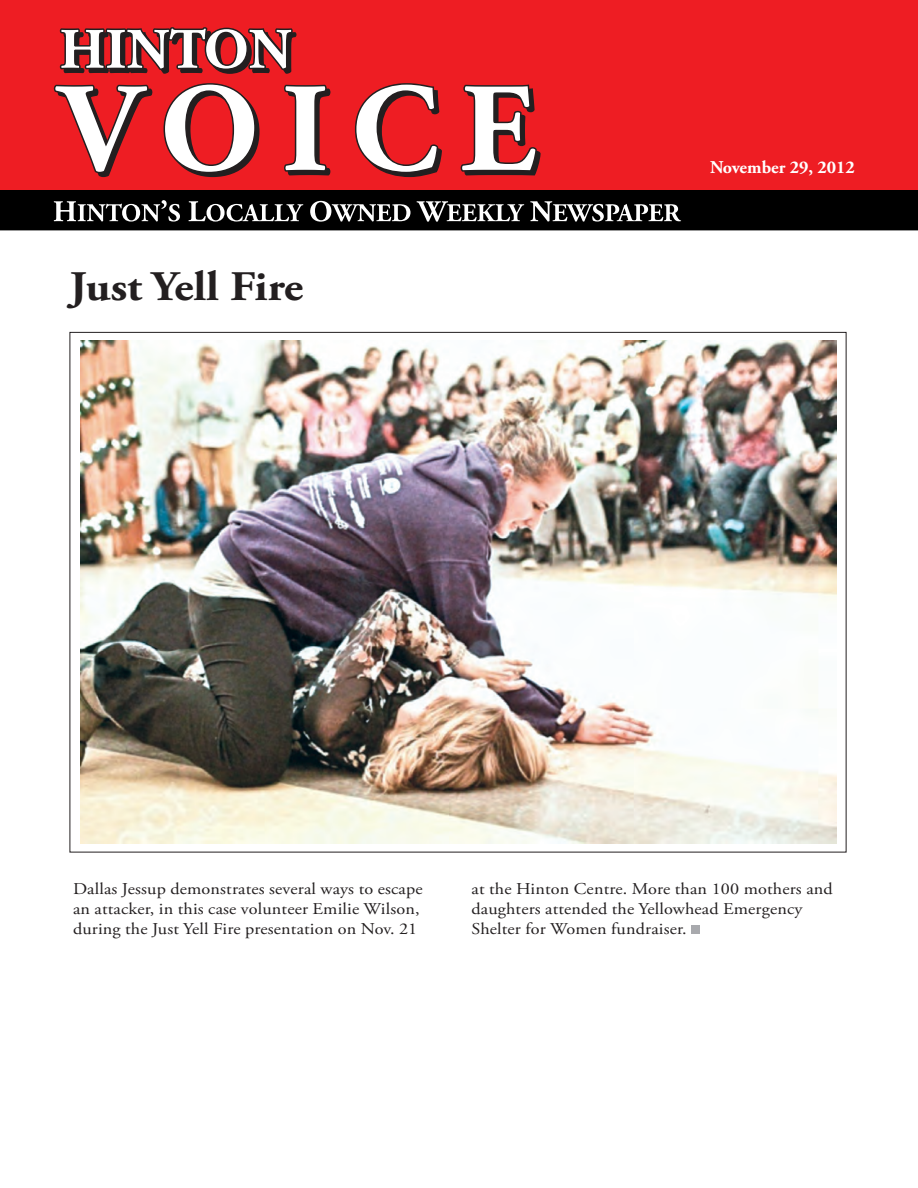
<style>
.page{position:relative;width:918px;height:1188px;background:#fff}
.page>*{position:absolute;margin:0;border:0;box-sizing:border-box;transform-origin:0 0}
.t1{font:700 42px "Adobe Garamond Pro";color:#231f20;scale:1.1 1}
.t2{font:700 18px "Adobe Garamond Pro";color:#fff}
.t3{font:16.5px/19.8px "Adobe Garamond Pro";letter-spacing:.01em;color:#231f20;scale:1.1 1}
</style>
<div class="page">
<div style="left:0;top:40px;width:918px;height:190px;background:#000"></div>
<div style="left:0;top:0;width:918px;height:189px;background:#ee1d23"></div>
<div style="left:692px;top:925px;width:8px;height:9px;background:#a8a9ad"></div>
<img style="left:80px;top:341px;width:756px;height:503px">
<svg style="left:54px;top:200px;width:126px;height:22px"></svg>
<svg style="left:188px;top:201px;width:115px;height:21px"></svg>
<svg style="left:310px;top:201px;width:101px;height:21px"></svg>
<svg style="left:417px;top:201px;width:107px;height:21px"></svg>
<svg style="left:530px;top:201px;width:151px;height:21px"></svg>
<svg style="left:60px;top:27px;width:237px;height:47px"></svg>
<svg style="left:54px;top:85px;width:98px;height:92px"></svg>
<svg style="left:164px;top:83px;width:96px;height:94px"></svg>
<svg style="left:284px;top:85px;width:46px;height:90px"></svg>
<svg style="left:355px;top:83px;width:87px;height:94px"></svg>
<svg style="left:461px;top:85px;width:80px;height:90px"></svg>
<h1 class="t1" style="left:70px;top:262px;width:214px">Just Yell Fire</h1>
<p class="t2" style="left:710px;top:157px;width:146px">November 29, 2012</p>
<p class="t3" style="left:73px;top:879px;width:319px">Dallas Jessup demonstrates several ways to escape an attacker, in this case volunteer Emilie Wilson, during the Just Yell Fire presentation on Nov. 21</p>
<p class="t3" style="left:472px;top:879px;width:330px">at the Hinton Centre. More than 100 mothers and daughters attended the Yellowhead Emergency<br>Shelter for Women fundraiser.</p>
</div>
